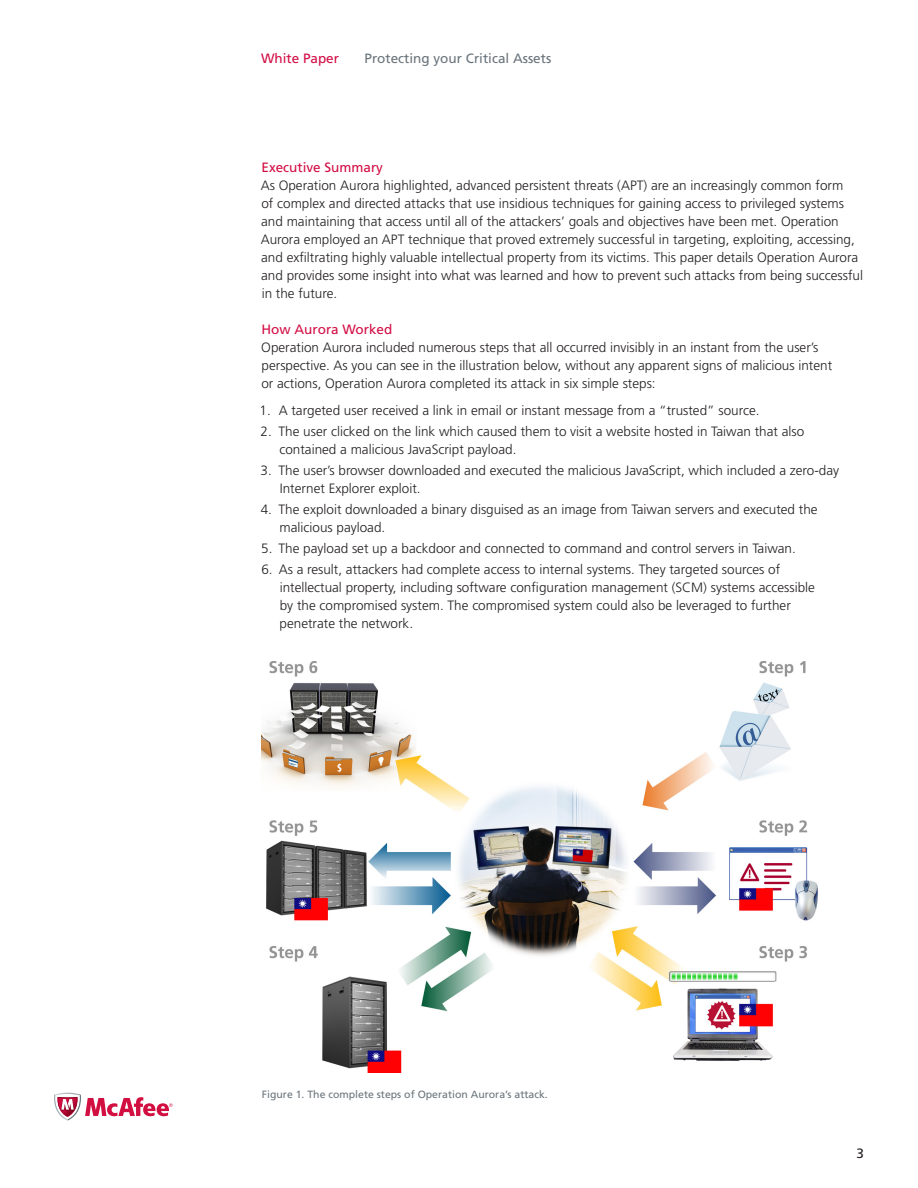
<style>
.page{position:relative;width:918px;height:1188px;background:#fff}
.page>*{position:absolute;margin:0;border:0;box-sizing:border-box;transform-origin:0 0}
.BodyCopy{font:300 13.5px/18px "Frutiger";color:#231f20}
.BulletCopy1{font:300 13.5px/18px "Frutiger";color:#231f20}
.Headline_Red{font:13.5px "Frutiger";color:#d20d44}
.PaperTitleHeader_Red{font:13.5px "Frutiger";color:#6a747b}
.PaperTitleHeader_Red-2{font:13.5px "Frutiger";color:#d20d44}
.Page_Numbers{font:13.5px "Frutiger";color:#231f20}
.Caption_Gray{font:10.5px "Frutiger";color:#6a747b}
</style>
<div class="page">
<svg style="left:54px;top:1093px;width:119px;height:28px"></svg>
<img style="left:261px;top:661px;width:557px;height:412px">
<p class="PaperTitleHeader_Red-2" style="left:261px;top:50px;width:80px">White Paper</p>
<p class="PaperTitleHeader_Red" style="left:364px;top:50px;width:188px">Protecting your Critical Assets</p>
<p class="Headline_Red" style="left:262px;top:160px;width:123px">Executive Summary</p>
<p class="BodyCopy" style="left:261px;top:177px;width:604px">As Operation Aurora highlighted, advanced persistent threats (APT) are an increasingly common form<br>of complex and directed attacks that use insidious techniques for gaining access to privileged systems and maintaining that access until all of the attackers’ goals and objectives have been met. Operation Aurora employed an APT technique that proved extremely successful in targeting, exploiting, accessing, and exfiltrating highly valuable intellectual property from its victims. This paper details Operation Aurora and provides some insight into what was learned and how to prevent such attacks from being successful in the future.</p>
<p class="Headline_Red" style="left:262px;top:322px;width:132px">How Aurora Worked</p>
<p class="BodyCopy" style="left:261px;top:339px;width:572px">Operation Aurora included numerous steps that all occurred invisibly in an instant from the user’s perspective. As you can see in the illustration below, without any apparent signs of malicious intent or actions, Operation Aurora completed its attack in six simple steps:</p>
<p class="BulletCopy1" style="left:260px;top:402px;width:501px">1. A targeted user received a link in email or instant message from a “trusted” source.</p>
<p class="BulletCopy1" style="left:279px;top:423px;width:526px;text-indent:-19px">2. The user clicked on the link which caused them to visit a website hosted in Taiwan that also contained a malicious JavaScript payload.</p>
<p class="BulletCopy1" style="left:280px;top:462px;width:561px;text-indent:-19px">3. The user’s browser downloaded and executed the malicious JavaScript, which included a zero-day<br>Internet Explorer exploit.</p>
<p class="BulletCopy1" style="left:280px;top:501px;width:540px;text-indent:-19px">4. The exploit downloaded a binary disguised as an image from Taiwan servers and executed the malicious payload.</p>
<p class="BulletCopy1" style="left:261px;top:540px;width:536px">5. The payload set up a backdoor and connected to command and control servers in Taiwan.</p>
<p class="BulletCopy1" style="left:280px;top:561px;width:537px;text-indent:-18px">6. As a result, attackers had complete access to internal systems. They targeted sources of intellectual property, including software configuration management (SCM) systems accessible by the compromised system. The compromised system could also be leveraged to further penetrate the network.</p>
<p class="Caption_Gray" style="left:262px;top:1088px;width:287px">Figure 1. The complete steps of Operation Aurora’s attack.</p>
<p class="Page_Numbers" style="left:856px;top:1145px;width:9px">3</p>
</div>
